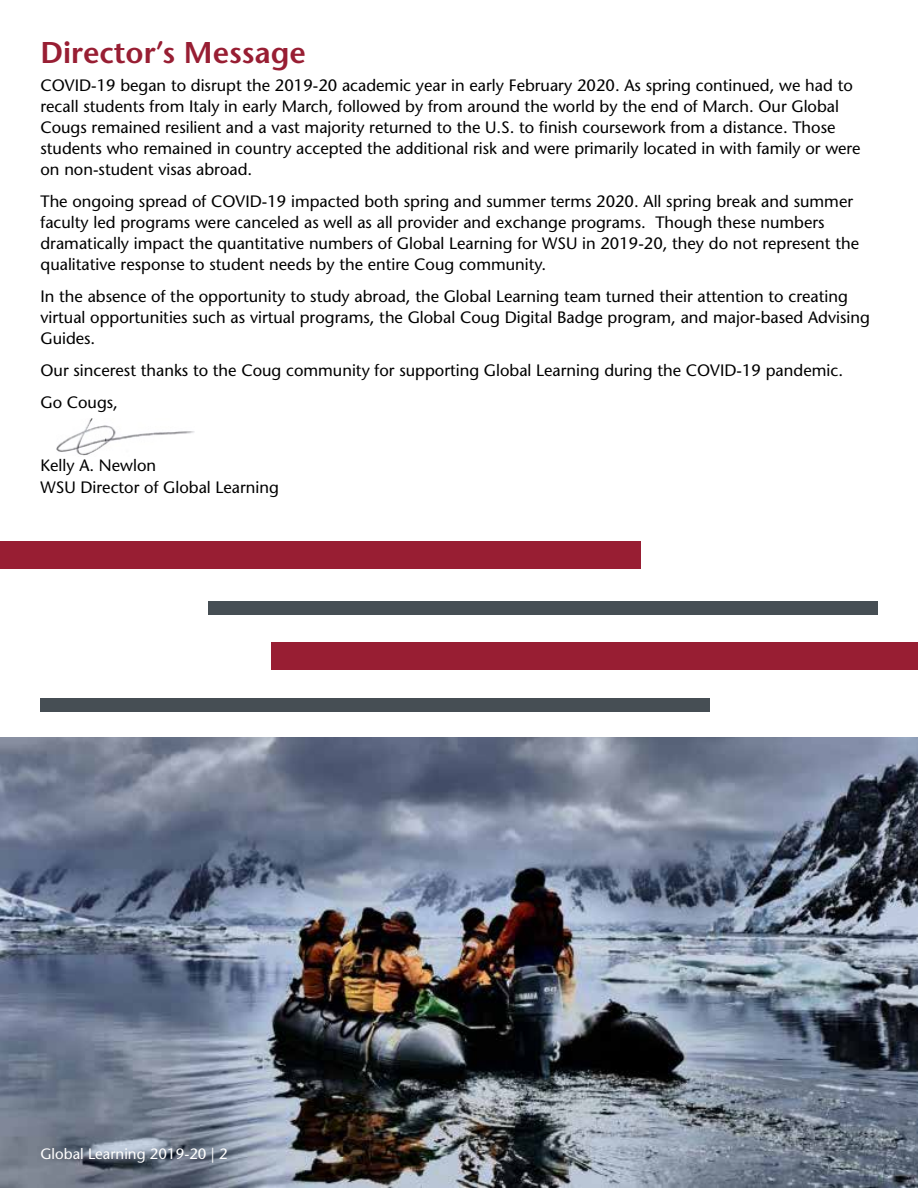
<style>
.page{position:relative;width:918px;height:1188px;background:#fff}
.page>*{position:absolute;margin:0;border:0;box-sizing:border-box;transform-origin:0 0}
.t1{font:600 30px "Stone Sans Std";color:#981e33}
.t2{font:500 16.5px/21px "Stone Sans Std";color:#000}
.t3{font:500 15px "Stone Sans Std";color:#fff}
</style>
<div class="page">
<img style="left:56px;top:418px;width:139px;height:38px">
<img style="left:0;top:738px;width:918px;height:450px">
<div style="left:0;top:541px;width:640px;height:28px;background:#981e33"></div>
<div style="left:272px;top:642px;width:646px;height:28px;background:#981e33"></div>
<div style="left:208px;top:601px;width:670px;height:14px;background:#464e54"></div>
<div style="left:40px;top:698px;width:670px;height:14px;background:#464e54"></div>
<h1 class="t1" style="left:40px;top:34px;width:267px">Director’s Message</h1>
<p class="t2" style="left:40px;top:75px;width:822px">COVID-19 began to disrupt the 2019-20 academic year in early February 2020. As spring continued, we had to recall students from Italy in early March, followed by from around the world by the end of March. Our Global Cougs remained resilient and a vast majority returned to the U.S. to finish coursework from a distance. Those students who remained in country accepted the additional risk and were primarily located in with family or were on non-student visas abroad.</p>
<p class="t2" style="left:40px;top:191px;width:820px">The ongoing spread of COVID-19 impacted both spring and summer terms 2020. All spring break and summer faculty led programs were canceled as well as all provider and exchange programs. Though these numbers dramatically impact the quantitative numbers of Global Learning for WSU in 2019-20, they do not represent the qualitative response to student needs by the entire Coug community.</p>
<p class="t2" style="left:40px;top:286px;width:831px">In the absence of the opportunity to study abroad, the Global Learning team turned their attention to creating virtual opportunities such as virtual programs, the Global Coug Digital Badge program, and major-based Advising<br>Guides.</p>
<p class="t2" style="left:40px;top:354px;width:804px;line-height:31.8px">Our sincerest thanks to the Coug community for supporting Global Learning during the COVID-19 pandemic.<br>Go Cougs,</p>
<p class="t2" style="left:40px;top:455px;width:240px;line-height:21.6px">Kelly A. Newlon<br>WSU Director of Global Learning</p>
<p class="t3" style="left:40px;top:1144px;width:189px">Global Learning 2019-20 | 2</p>
</div>
